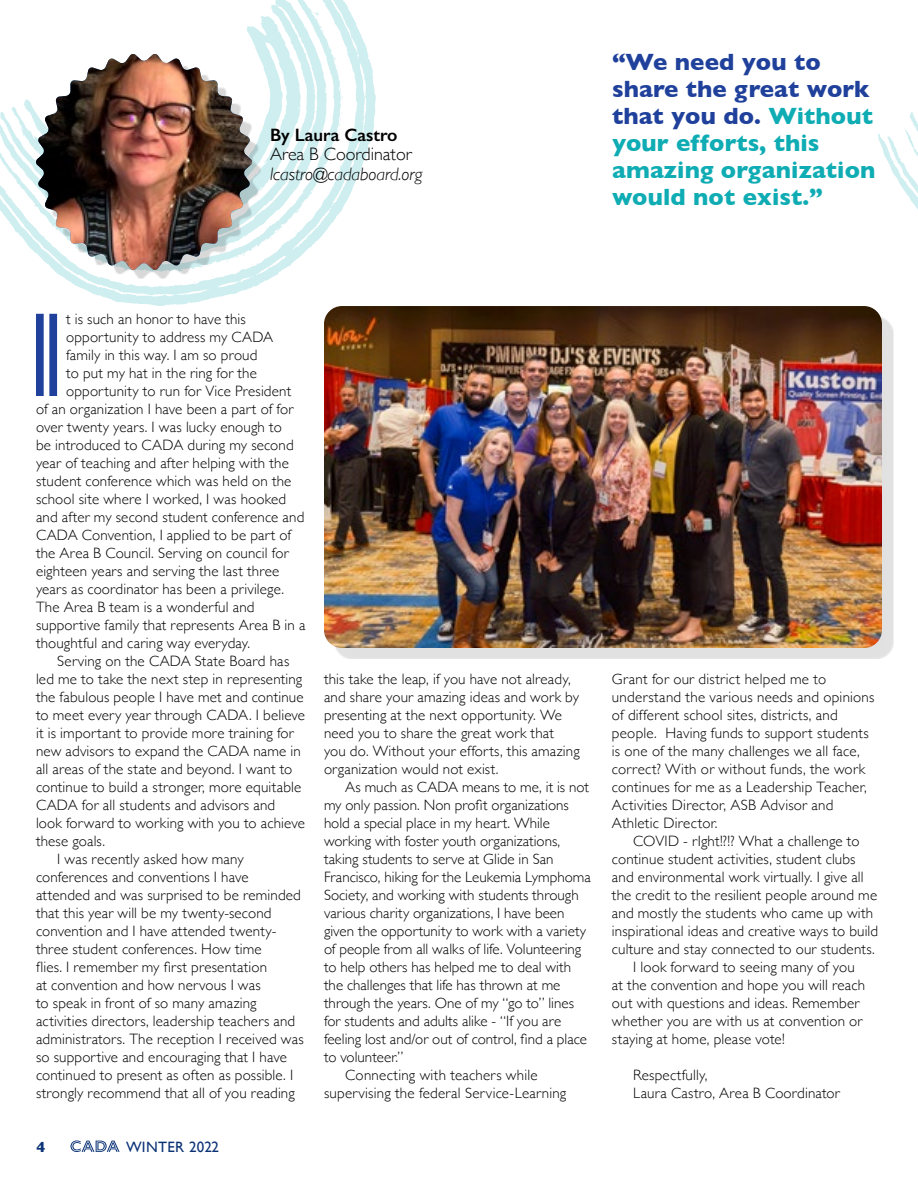
<style>
.page{position:relative;width:918px;height:1188px;background:#fff}
.page>*{position:absolute;margin:0;border:0;box-sizing:border-box;transform-origin:0 0}
.t1{font:600 120.6px "Gill Sans Nova Inline";color:#20419b}
.t2{font:700 24px/27px "Gill Sans";letter-spacing:.005em;color:#0facb4}
.t3{font:italic 300 18px "Gill Sans";color:#000}
.t4{font:300 18px "Gill Sans";color:#000}
.t5{font:600 18px "Gill Sans";color:#000}
.t6{font:300 15px/18px "Gill Sans";letter-spacing:.01em;color:#000}
.t7{font:15px "Gill Sans";letter-spacing:.02em;color:#0b3376}
.t8{font:700 15px "Gill Sans";color:#0b3376}
.s1{color:#20419b}
</style>
<div class="page">
<svg style="left:71px;top:1140px;width:49px;height:12px"></svg>
<svg style="left:878px;top:112px;width:40px;height:98px"></svg>
<svg style="left:66px;top:0;width:310px;height:306px"></svg>
<svg style="left:0;top:0;width:341px;height:272px"></svg>
<svg style="left:275px;top:22px;width:3px;height:4px"></svg>
<svg style="left:312px;top:10px;width:8px;height:13px"></svg>
<svg style="left:325px;top:45px;width:11px;height:15px"></svg>
<svg style="left:286px;top:205px;width:13px;height:19px"></svg>
<svg style="left:336px;top:109px;width:6px;height:28px"></svg>
<svg style="left:26px;top:195px;width:9px;height:11px"></svg>
<svg style="left:266px;top:228px;width:11px;height:10px"></svg>
<svg style="left:288px;top:231px;width:9px;height:11px"></svg>
<svg style="left:278px;top:164px;width:3px;height:4px"></svg>
<svg style="left:175px;top:283px;width:6px;height:3px"></svg>
<svg style="left:316px;top:145px;width:24px;height:23px"></svg>
<svg style="left:194px;top:281px;width:6px;height:2px"></svg>
<svg style="left:25px;top:121px;width:4px;height:8px"></svg>
<svg style="left:306px;top:176px;width:32px;height:31px"></svg>
<svg style="left:363px;top:115px;width:2px;height:7px"></svg>
<div style="left:42px;top:60px;width:219px;height:219px;background:#000;opacity:.16"></div>
<img style="left:36px;top:53px;width:216px;height:218px">
<div style="left:335px;top:315px;width:559px;height:344px;background:#e1e1e1"></div>
<img style="left:324px;top:306px;width:558px;height:342px">
<p class="t5" style="left:270px;top:124px;width:129px">By Laura Castro</p>
<p class="t4" style="left:270px;top:140px;width:143px">Area B Coordinator</p>
<p class="t3" style="left:270px;top:164px;width:154px">lcastro@cadaboard.org</p>
<h2 class="t2" style="left:612px;top:48px;width:265px"><span class="s1">“We need you to share the great work that you do.</span> Without your efforts, this amazing organization would not exist.”</h2>
<h1 class="t1" style="left:27px;top:273px;width:41px">I</h1>
<p class="t6" style="left:66px;top:309px;width:181px">t is such an honor to have this</p>
<p class="t6" style="left:66px;top:327px;width:209px">opportunity to address my CADA</p>
<p class="t6" style="left:66px;top:345px;width:193px">family in this way. I am so proud</p>
<p class="t6" style="left:66px;top:363px;width:192px">to put my hat in the ring for the</p>
<p class="t6" style="left:66px;top:381px;width:227px">opportunity to run for Vice President</p>
<p class="t6" style="left:36px;top:399px;width:259px">of an organization I have been a part of for</p>
<p class="t6" style="left:36px;top:417px;width:247px">over twenty years. I was lucky enough to</p>
<p class="t6" style="left:36px;top:435px;width:259px">be introduced to CADA during my second</p>
<p class="t6" style="left:36px;top:453px;width:254px">year of teaching and after helping with the</p>
<p class="t6" style="left:36px;top:471px;width:257px">student conference which was held on the</p>
<p class="t6" style="left:36px;top:489px;width:252px">school site where I worked, I was hooked</p>
<p class="t6" style="left:36px;top:507px;width:270px">and after my second student conference and</p>
<p class="t6" style="left:36px;top:525px;width:257px">CADA Convention, I applied to be part of</p>
<p class="t6" style="left:36px;top:543px;width:254px">the Area B Council. Serving on council for</p>
<p class="t6" style="left:36px;top:561px;width:245px">eighteen years and serving the last three</p>
<p class="t6" style="left:36px;top:579px;width:249px">years as coordinator has been a privilege.</p>
<p class="t6" style="left:36px;top:597px;width:220px">The Area B team is a wonderful and</p>
<p class="t6" style="left:36px;top:615px;width:271px">supportive family that represents Area B in a</p>
<p class="t6" style="left:36px;top:633px;width:216px">thoughtful and caring way everyday.</p>
<p class="t6" style="left:57px;top:651px;width:234px">Serving on the CADA State Board has</p>
<p class="t6" style="left:36px;top:669px;width:268px">led me to take the next step in representing</p>
<p class="t6" style="left:36px;top:687px;width:269px">the fabulous people I have met and continue</p>
<p class="t6" style="left:36px;top:705px;width:271px">to meet every year through CADA. I believe</p>
<p class="t6" style="left:36px;top:723px;width:259px">it is important to provide more training for</p>
<p class="t6" style="left:36px;top:741px;width:266px">new advisors to expand the CADA name in</p>
<p class="t6" style="left:36px;top:759px;width:258px">all areas of the state and beyond. I want to</p>
<p class="t6" style="left:36px;top:777px;width:267px">continue to build a stronger, more equitable</p>
<p class="t6" style="left:36px;top:795px;width:241px">CADA for all students and advisors and</p>
<p class="t6" style="left:36px;top:813px;width:271px">look forward to working with you to achieve</p>
<p class="t6" style="left:36px;top:831px;width:71px">these goals.</p>
<p class="t6" style="left:57px;top:849px;width:188px">I was recently asked how many</p>
<p class="t6" style="left:36px;top:867px;width:214px">conferences and conventions I have</p>
<p class="t6" style="left:36px;top:885px;width:266px">attended and was surprised to be reminded</p>
<p class="t6" style="left:36px;top:903px;width:237px">that this year will be my twenty-second</p>
<p class="t6" style="left:36px;top:921px;width:242px">convention and I have attended twenty-</p>
<p class="t6" style="left:36px;top:939px;width:227px">three student conferences. How time</p>
<p class="t6" style="left:36px;top:957px;width:233px">flies. I remember my first presentation</p>
<p class="t6" style="left:36px;top:975px;width:226px">at convention and how nervous I was</p>
<p class="t6" style="left:36px;top:993px;width:222px">to speak in front of so many amazing</p>
<p class="t6" style="left:36px;top:1011px;width:261px">activities directors, leadership teachers and</p>
<p class="t6" style="left:36px;top:1029px;width:269px">administrators. The reception I received was</p>
<p class="t6" style="left:36px;top:1047px;width:252px">so supportive and encouraging that I have</p>
<p class="t6" style="left:36px;top:1065px;width:259px">continued to present as often as possible. I</p>
<p class="t6" style="left:36px;top:1083px;width:260px">strongly recommend that all of you reading</p>
<p class="t8" style="left:37px;top:1135px;width:10px">4</p>
<p class="t7" style="left:126px;top:1138px;width:94px">WINTER 2022</p>
<p class="t6" style="left:324px;top:669px;width:257px">this take the leap, if you have not already, and share your amazing ideas and work by presenting at the next opportunity. We need you to share the great work that<br>you do. Without your efforts, this amazing organization would not exist.</p>
<p class="t6" style="left:345px;top:777px;width:245px">As much as CADA means to me, it is not</p>
<p class="t6" style="left:324px;top:795px;width:246px">my only passion. Non profit organizations</p>
<p class="t6" style="left:324px;top:813px;width:227px">hold a special place in my heart. While</p>
<p class="t6" style="left:324px;top:831px;width:238px">working with foster youth organizations,</p>
<p class="t6" style="left:324px;top:849px;width:231px">taking students to serve at Glide in San</p>
<p class="t6" style="left:324px;top:867px;width:268px">Francisco, hiking for the Leukemia Lymphoma</p>
<p class="t6" style="left:324px;top:885px;width:256px">Society, and working with students through</p>
<p class="t6" style="left:324px;top:903px;width:242px">various charity organizations, I have been</p>
<p class="t6" style="left:324px;top:921px;width:264px">given the opportunity to work with a variety</p>
<p class="t6" style="left:324px;top:939px;width:259px">of people from all walks of life. Volunteering</p>
<p class="t6" style="left:324px;top:957px;width:249px">to help others has helped me to deal with</p>
<p class="t6" style="left:324px;top:975px;width:238px">the challenges that life has thrown at me</p>
<p class="t6" style="left:324px;top:993px;width:252px">through the years. One of my “go to” lines</p>
<p class="t6" style="left:324px;top:1011px;width:239px">for students and adults alike - “If you are</p>
<p class="t6" style="left:324px;top:1029px;width:264px">feeling lost and/or out of control, find a place</p>
<p class="t6" style="left:324px;top:1047px;width:81px">to volunteer.”</p>
<p class="t6" style="left:345px;top:1065px;width:194px">Connecting with teachers while</p>
<p class="t6" style="left:324px;top:1083px;width:244px">supervising the federal Service-Learning</p>
<p class="t6" style="left:612px;top:669px;width:264px">Grant for our district helped me to understand the various needs and opinions of different school sites, districts, and people. Having funds to support students is one of the many challenges we all face, correct? With or without funds, the work continues for me as a Leadership Teacher, Activities Director, ASB Advisor and Athletic Director.</p>
<p class="t6" style="left:633px;top:831px;width:228px">COVID - rIght!?!? What a challenge to</p>
<p class="t6" style="left:612px;top:849px;width:245px">continue student activities, student clubs</p>
<p class="t6" style="left:612px;top:867px;width:253px">and environmental work virtually. I give all</p>
<p class="t6" style="left:612px;top:885px;width:267px">the credit to the resilient people around me</p>
<p class="t6" style="left:612px;top:903px;width:263px">and mostly the students who came up with</p>
<p class="t6" style="left:612px;top:921px;width:268px">inspirational ideas and creative ways to build</p>
<p class="t6" style="left:612px;top:939px;width:264px">culture and stay connected to our students.</p>
<p class="t6" style="left:633px;top:957px;width:223px">I look forward to seeing many of you</p>
<p class="t6" style="left:612px;top:975px;width:255px">at the convention and hope you will reach</p>
<p class="t6" style="left:612px;top:993px;width:249px">out with questions and ideas. Remember</p>
<p class="t6" style="left:612px;top:1011px;width:252px">whether you are with us at convention or</p>
<p class="t6" style="left:612px;top:1029px;width:174px">staying at home, please vote!</p>
<p class="t6" style="left:633px;top:1065px;width:208px">Respectfully,<br>Laura Castro, Area B Coordinator</p>
</div>
